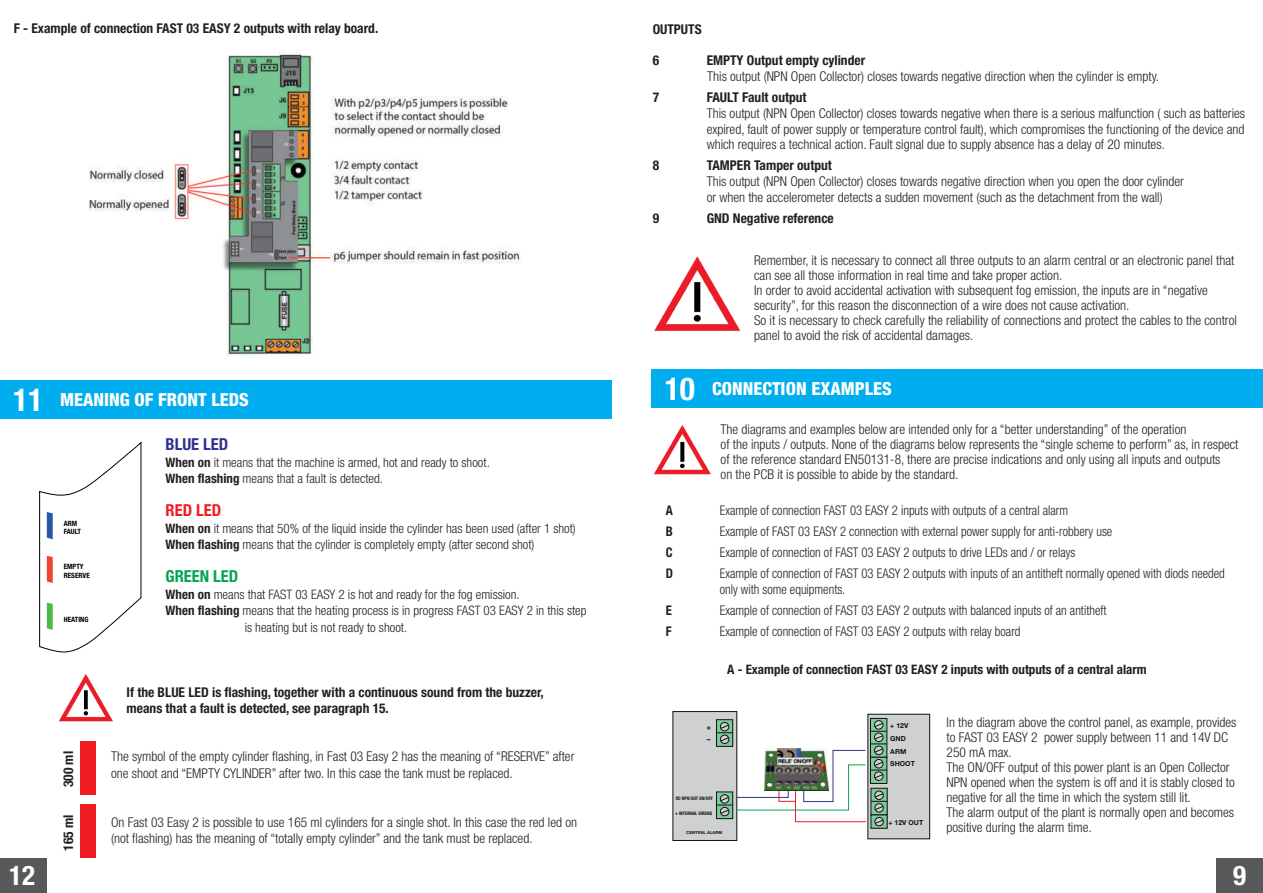
<style>
.page{position:relative;width:1263px;height:893px;background:#fff}
.page>*{position:absolute;margin:0;border:0;box-sizing:border-box;transform-origin:0 0}
.t1{font:700 condensed 27px "Helvetica Neue";color:#fff}
.t2{font:800 condensed 18px "Helvetica Neue";color:#fff}
.t3{font:700 condensed 16.5px "Helvetica Neue";color:#00a54f}
.t4{font:700 condensed 16.5px "Helvetica Neue";color:#2e3092}
.t5{font:700 condensed 16.5px "Helvetica Neue";color:#ee1d23}
.t6{font:300 condensed 13.5px/15px "Helvetica Neue";color:#231f20}
.t7{font:700 condensed 13.5px/16.5px "Helvetica Neue";color:#231f20}
.t8{font:300 condensed 13.35px/16.5px "Helvetica Neue";color:#231f20;scale:.95 1}
.t9{font:700 condensed 13.35px "Helvetica Neue";color:#231f20;scale:.95 1}
.t10{font:300 condensed 13.05px/16.5px "Helvetica Neue";color:#231f20}
.t11{font:700 condensed 13.05px "Helvetica Neue";color:#231f20}
.t12{font:700 7.95px "Helvetica Neue";color:#111314}
.t13{font:700 condensed 7.2px/8.7px "Helvetica Neue";color:#000001}
.t14{font:700 6.9px/12.8px "Helvetica Neue";color:#111314}
.t15{font:700 condensed 4.8px "Helvetica Neue";color:#111314}
.t16{font:700 4.2px "Helvetica Neue";color:#111314}
.s1{font-weight:700;font-size:31.5px}
.s2{font-weight:700}
</style>
<div class="page">
<img style="left:59px;top:674px;width:54px;height:47px">
<div style="left:0;top:380px;width:611px;height:39px;background:#00aeef"></div>
<div style="left:81px;top:741px;width:15px;height:53px;background:#ee1d23"></div>
<div style="left:81px;top:804px;width:15px;height:53px;background:#ee1d23"></div>
<img style="left:88px;top:50px;width:433px;height:306px">
<svg style="left:39px;top:443px;width:103px;height:210px"></svg>
<img style="left:654px;top:256px;width:87px;height:75px">
<div style="left:652px;top:369px;width:611px;height:39px;background:#00aeef"></div>
<img style="left:654px;top:425px;width:57px;height:49px">
<div style="left:868px;top:714px;width:62px;height:125px;background:#cfd1d0"></div>
<div style="left:868px;top:714px;width:62px;height:125px;border:1px solid #111314"></div>
<svg style="left:870px;top:718px;width:17px;height:39px"></svg>
<div style="left:870px;top:718px;width:17px;height:39px;border:1px solid #111314"></div>
<div style="left:874px;top:720px;width:9px;height:9px;border:1px solid #111314;border-radius:50%"></div>
<div style="left:673px;top:711px;width:64px;height:129px;background:#cfd1d0"></div>
<div style="left:673px;top:711px;width:64px;height:130px;border:1px solid #111314"></div>
<div style="left:716px;top:720px;width:17px;height:26px;background:#7fc99b"></div>
<div style="left:716px;top:720px;width:17px;height:26px;border:1px solid #111314"></div>
<div style="left:720px;top:722px;width:9px;height:9px;border:1px solid #111314;border-radius:50%"></div>
<svg style="left:873px;top:824px;width:12px;height:2px"></svg>
<div style="left:875px;top:817px;width:8px;height:9px;border:1px solid #111314;border-radius:50%"></div>
<svg style="left:716px;top:723px;width:171px;height:101px"></svg>
<div style="left:0;top:859px;width:46px;height:34px;background:#57585a"></div>
<div style="left:1216px;top:859px;width:47px;height:34px;background:#57585a"></div>
<p class="t7" style="left:14px;top:20px;width:366px">F - Example of connection FAST 03 EASY 2 outputs with relay board.</p>
<h2 class="t2" style="left:13px;top:389px;width:237px"><span class="s1">11</span> MEANING OF FRONT LEDS</h2>
<p class="t13" style="left:64px;top:519px;width:19px">ARM<br>FAULT</p>
<p class="t13" style="left:64px;top:562px;width:28px">EMPTY<br>RESERVE</p>
<p class="t13" style="left:64px;top:615px;width:26px">HEATING</p>
<p class="t7" style="left:60px;top:787px;width:38px;rotate:-90deg">300 ml</p>
<p class="t7" style="left:60px;top:851px;width:38px;rotate:-90deg">165 ml</p>
<p class="t4" style="left:166px;top:434px;width:64px">BLUE LED</p>
<p class="t10" style="left:166px;top:453px;width:326px"><span class="s2">When on</span> it means that the machine is armed, hot and ready to shoot.<br><span class="s2">When flashing</span> means that a fault is detected.</p>
<p class="t5" style="left:166px;top:500px;width:57px">RED LED</p>
<p class="t10" style="left:166px;top:519px;width:412px"><span class="s2">When on</span> it means that 50% of the liquid inside the cylinder has been used (after 1 shot)<br><span class="s2">When flashing</span> means that the cylinder is completely empty (after second shot)</p>
<p class="t3" style="left:166px;top:566px;width:74px">GREEN LED</p>
<p class="t10" style="left:166px;top:585px;width:356px"><span class="s2">When on</span> means that FAST 03 EASY 2 is hot and ready for the fog emission.</p>
<p class="t10" style="left:166px;top:602px;width:422px"><span class="s2">When flashing</span> means that the heating process is in progress FAST 03 EASY 2 in this step</p>
<p class="t10" style="left:245px;top:618px;width:164px">is heating but is not ready to shoot.</p>
<p class="t7" style="left:127px;top:683px;width:419px">If the BLUE LED is flashing, together with a continuous sound from the buzzer, means that a fault is detected, see paragraph 15.</p>
<p class="t6" style="left:111px;top:748px;width:465px;line-height:16.5px">The symbol of the empty cylinder flashing, in Fast 03 Easy 2 has the meaning of “RESERVE” after one shoot and “EMPTY CYLINDER” after two. In this case the tank must be replaced.</p>
<p class="t6" style="left:111px;top:814px;width:467px;line-height:16.5px">On Fast 03 Easy 2 is possible to use 165 ml cylinders for a single shot. In this case the red led on (not flashing) has the meaning of “totally empty cylinder” and the tank must be replaced.</p>
<p class="t7" style="left:653px;top:21px;width:51px">OUTPUTS</p>
<p class="t7" style="left:653px;top:52px;width:8px">6</p>
<p class="t7" style="left:707px;top:52px;width:160px">EMPTY Output empty cylinder</p>
<p class="t6" style="left:707px;top:69px;width:453px">This output (NPN Open Collector) closes towards negative direction when the cylinder is empty.</p>
<p class="t7" style="left:653px;top:89px;width:8px">7</p>
<p class="t7" style="left:707px;top:89px;width:101px">FAULT Fault output</p>
<p class="t6" style="left:707px;top:105px;width:540px;line-height:15.8px;text-align:justify">This output (NPN Open Collector) closes towards negative when there is a serious malfunction ( such as batteries expired, fault of power supply or temperature control fault), which compromises the functioning of the device and which requires a technical action. Fault signal due to supply absence has a delay of 20 minutes.</p>
<p class="t7" style="left:653px;top:157px;width:8px">8</p>
<p class="t7" style="left:707px;top:157px;width:127px">TAMPER Tamper output</p>
<p class="t6" style="left:707px;top:173px;width:479px;line-height:15.8px">This output (NPN Open Collector) closes towards negative direction when you open the door cylinder or when the accelerometer detects a sudden movement (such as the detachment from the wall)</p>
<p class="t7" style="left:653px;top:210px;width:8px">9</p>
<p class="t7" style="left:707px;top:210px;width:129px">GND Negative reference</p>
<p class="t6" style="left:754px;top:253px;width:484px">Remember, it is necessary to connect all three outputs to an alarm central or an electronic panel that can see all those information in real time and take proper action.<br>In order to avoid accidental activation with subsequent fog emission, the inputs are in “negative security”, for this reason the disconnection of a wire does not cause activation.<br>So it is necessary to check carefully the reliability of connections and protect the cables to the control panel to avoid the risk of accidental damages.</p>
<h2 class="t2" style="left:665px;top:378px;width:228px"><span class="s1">10</span> CONNECTION EXAMPLES</h2>
<p class="t6" style="left:721px;top:422px;width:519px">The diagrams and examples below are intended only for a “better understanding” of the operation<br>of the inputs / outputs. None of the diagrams below represents the “single scheme to perform” as, in respect of the reference standard EN50131-8, there are precise indications and only using all inputs and outputs<br>on the PCB it is possible to abide by the standard.</p>
<p class="t9" style="left:666px;top:502px;width:9px">A</p>
<p class="t8" style="left:720px;top:502px;width:368px">Example of connection FAST 03 EASY 2 inputs with outputs of a central alarm</p>
<p class="t9" style="left:666px;top:523px;width:9px">B</p>
<p class="t8" style="left:720px;top:523px;width:415px">Example of FAST 03 EASY 2 connection with external power supply for anti-robbery use</p>
<p class="t9" style="left:666px;top:544px;width:9px">C</p>
<p class="t8" style="left:720px;top:544px;width:376px">Example of connection of FAST 03 EASY 2 outputs to drive LEDs and / or relays</p>
<p class="t9" style="left:666px;top:565px;width:9px">D</p>
<p class="t8" style="left:720px;top:565px;width:533px">Example of connection of FAST 03 EASY 2 outputs with inputs of an antitheft normally opened with diods needed only with some equipments.</p>
<p class="t9" style="left:666px;top:602px;width:8px">E</p>
<p class="t8" style="left:720px;top:602px;width:409px">Example of connection of FAST 03 EASY 2 outputs with balanced inputs of an antitheft</p>
<p class="t9" style="left:666px;top:623px;width:8px">F</p>
<p class="t8" style="left:720px;top:623px;width:318px">Example of connection of FAST 03 EASY 2 outputs with relay board</p>
<p class="t11" style="left:727px;top:661px;width:421px">A - Example of connection FAST 03 EASY 2 inputs with outputs of a central alarm</p>
<p class="t12" style="left:706px;top:722px;width:6px">+</p>
<p class="t15" style="left:676px;top:795px;width:39px">OC NPN OUT ON/OFF</p>
<p class="t15" style="left:675px;top:810px;width:39px">+ INTERNAL SIRENS</p>
<p class="t16" style="left:686px;top:830px;width:38px">CENTRAL ALARM</p>
<p class="t14" style="left:890px;top:719px;width:26px">+ 12V<br>GND<br>ARM<br>SHOOT</p>
<p class="t14" style="left:888px;top:816px;width:36px">+ 12V OUT</p>
<p class="t6" style="left:946px;top:714px;width:291px">In the diagram above the control panel, as example, provides to FAST 03 EASY 2 power supply between 11 and 14V DC 250 mA max.<br>The ON/OFF output of this power plant is an Open Collector NPN opened when the system is off and it is stably closed to negative for all the time in which the system still lit.<br>The alarm output of the plant is normally open and becomes positive during the alarm time.</p>
<h1 class="t1" style="left:9px;top:859px;width:27px">12</h1>
<h1 class="t1" style="left:1233px;top:859px;width:14px">9</h1>
</div>
